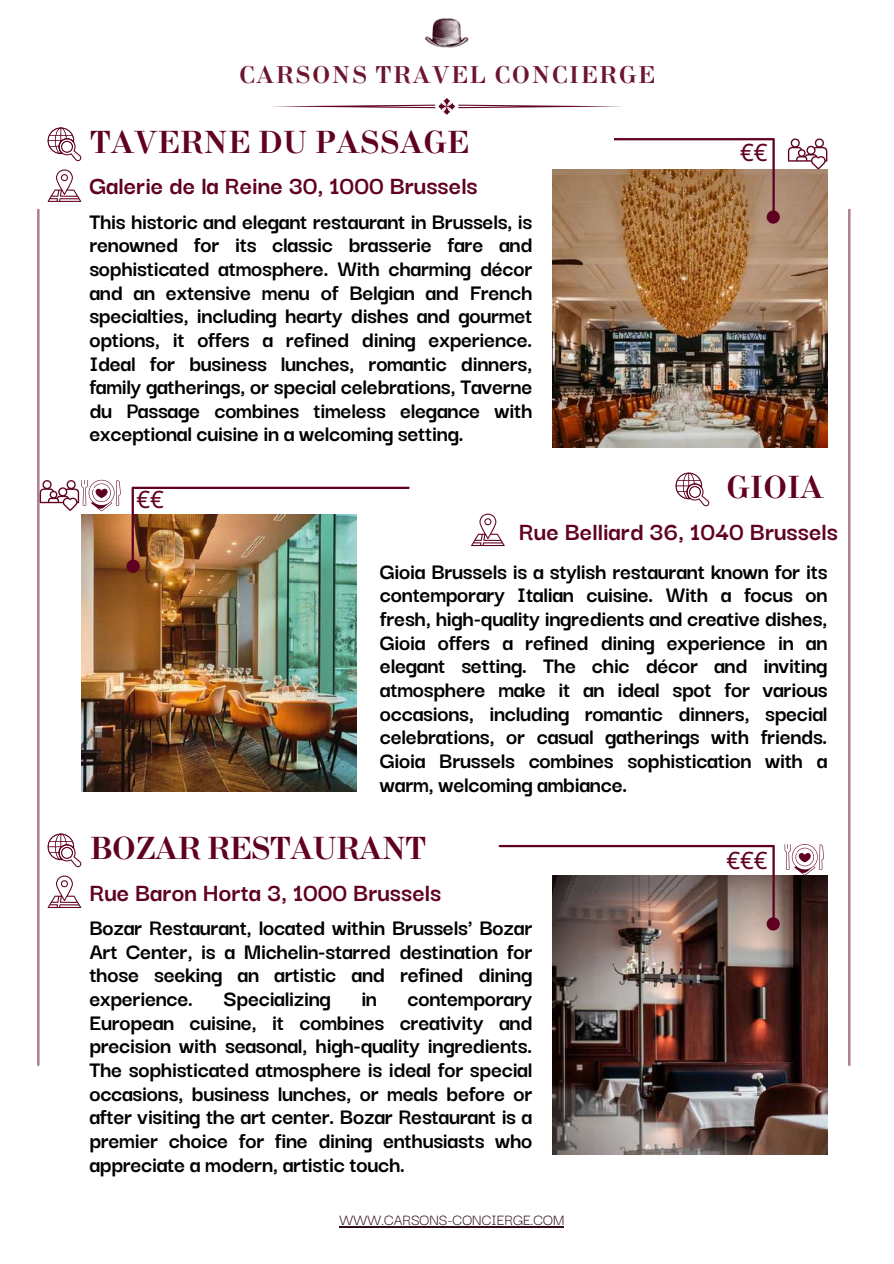
<style>
.page{position:relative;width:894px;height:1264px;background:#fff}
.page>*{position:absolute;margin:0;border:0;box-sizing:border-box;transform-origin:0 0}
.t1{font:700 31.5px "New Standard";color:#600122}
.t2{font:700 31.5px "New Standard";letter-spacing:-.03em;color:#600122}
.t3{font:700 27px "Darker Grotesque";color:#600122}
.t4{font:700 24px/23.7px "Darker Grotesque";letter-spacing:-.015em;color:#000;text-align:justify}
.t5{font:700 24px "New Standard";letter-spacing:.06em;color:#6d152e}
.t6{font:24px "Noto Sans";color:#600122}
.t7{font:16.5px "Darker Grotesque";color:#300c16}
</style>
<div class="page">
<img style="left:424px;top:18px;width:45px;height:30px">
<svg style="left:272px;top:98px;width:350px;height:16px"></svg>
<hr style="left:37px;top:209px;width:2px;height:857px;background:#600122">
<hr style="left:847px;top:209px;width:3px;height:857px;background:#600122">
<img style="left:81px;top:573px;width:275px;height:218px">
<svg style="left:48px;top:169px;width:33px;height:33px"></svg>
<img style="left:552px;top:169px;width:274px;height:278px">
<svg style="left:552px;top:138px;width:227px;height:85px"></svg>
<svg style="left:48px;top:127px;width:33px;height:34px"></svg>
<img style="left:552px;top:875px;width:274px;height:279px">
<div style="left:347px;top:131px;width:266px;height:23px;background:#fff"></div>
<svg style="left:48px;top:875px;width:33px;height:33px"></svg>
<svg style="left:48px;top:833px;width:33px;height:34px"></svg>
<svg style="left:498px;top:844px;width:325px;height:86px"></svg>
<svg style="left:675px;top:472px;width:34px;height:34px"></svg>
<svg style="left:787px;top:138px;width:40px;height:31px"></svg>
<svg style="left:471px;top:513px;width:33px;height:33px"></svg>
<img style="left:40px;top:480px;width:369px;height:93px">
<hr style="left:339px;top:1226px;width:225px;height:1px;background:#300c16">
<p class="t5" style="left:239px;top:60px;width:417px">CARSONS TRAVEL CONCIERGE</p>
<h1 class="t1" style="left:89px;top:122px;width:381px">TAVERNE DU PASSAGE</h1>
<p class="t3" style="left:89px;top:166px;width:390px">Galerie de la Reine 30, 1000 Brussels</p>
<p class="t4" style="left:89px;top:208px;width:444px">This historic and elegant restaurant in Brussels, is renowned for its classic brasserie fare and sophisticated atmosphere. With charming décor and an extensive menu of Belgian and French specialties, including hearty dishes and gourmet options, it offers a refined dining experience.<br>Ideal for business lunches, romantic dinners, family gatherings, or special celebrations, Taverne du Passage combines timeless elegance with exceptional cuisine in a welcoming setting.</p>
<p class="t6" style="left:136px;top:482px;width:29px">€€</p>
<p class="t6" style="left:740px;top:135px;width:29px">€€</p>
<h1 class="t1" style="left:725px;top:467px;width:99px">GIOIA</h1>
<p class="t3" style="left:519px;top:511px;width:320px">Rue Belliard 36, 1040 Brussels</p>
<p class="t4" style="left:380px;top:557px;width:449px">Gioia Brussels is a stylish restaurant known for its contemporary Italian cuisine. With a focus on fresh, high-quality ingredients and creative dishes, Gioia offers a refined dining experience in an elegant setting. The chic décor and inviting atmosphere make it an ideal spot for various occasions, including romantic dinners, special celebrations, or casual gatherings with friends.<br>Gioia Brussels combines sophistication with a warm, welcoming ambiance.</p>
<h1 class="t2" style="left:89px;top:828px;width:338px">BOZAR RESTAURANT</h1>
<p class="t3" style="left:89px;top:872px;width:353px">Rue Baron Horta 3, 1000 Brussels</p>
<p class="t4" style="left:89px;top:914px;width:444px">Bozar Restaurant, located within Brussels' Bozar Art Center, is a Michelin-starred destination for those seeking an artistic and refined dining experience.</p>
<p class="t4" style="left:223px;top:985px;width:109px">Specializing</p>
<p class="t4" style="left:361px;top:985px;width:17px">in</p>
<p class="t4" style="left:89px;top:985px;width:444px;text-indent:318px">contemporary European cuisine, it combines creativity and precision with seasonal, high-quality ingredients.<br>The sophisticated atmosphere is ideal for special occasions, business lunches, or meals before or after visiting the art center. Bozar Restaurant is a premier choice for fine dining enthusiasts who appreciate a modern, artistic touch.</p>
<p class="t7" style="left:339px;top:1207px;width:226px">WWW.CARSONS-CONCIERGE.COM</p>
<p class="t6" style="left:726px;top:843px;width:43px">€€€</p>
</div>
